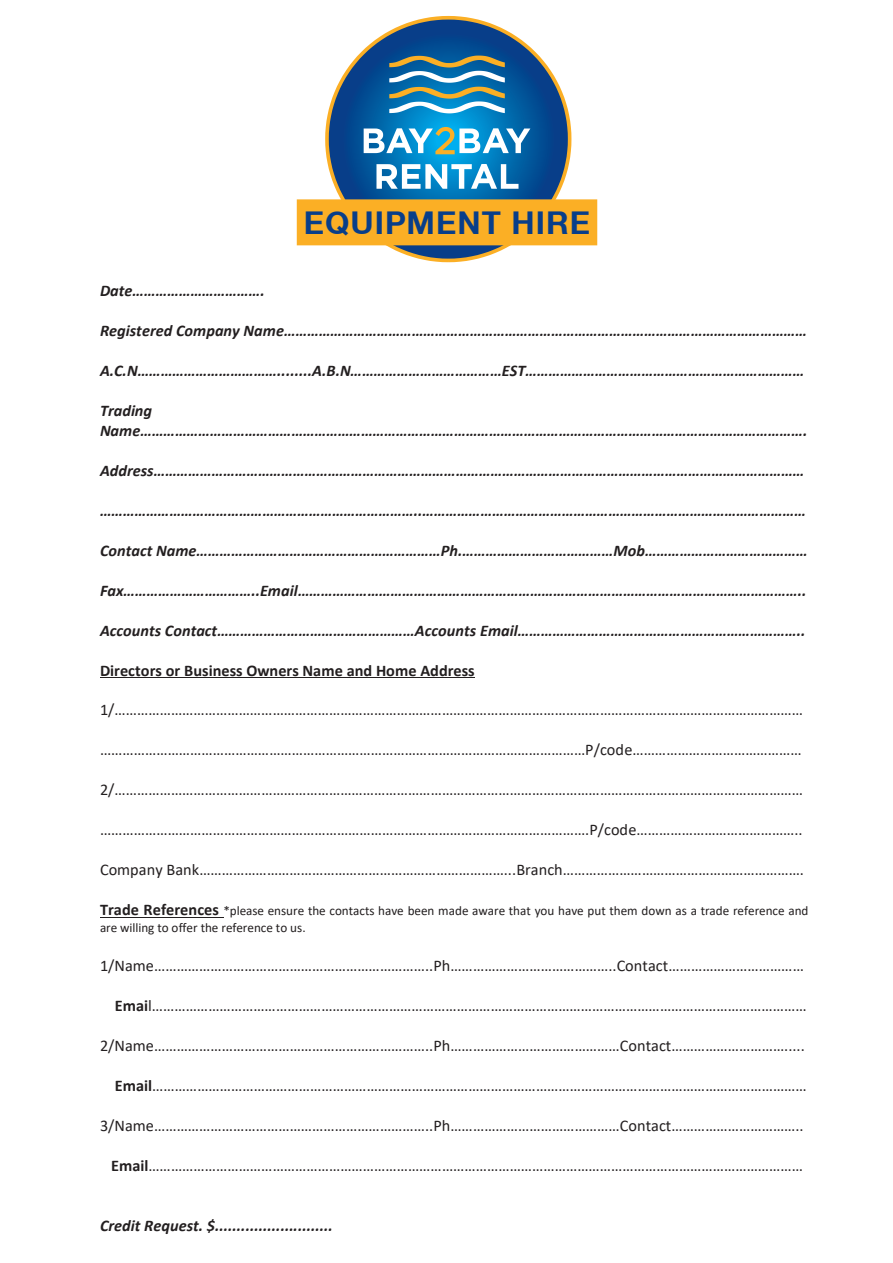
<style>
.page{position:relative;width:893px;height:1263px;background:#fff}
.page>*{position:absolute;margin:0;border:0;box-sizing:border-box;transform-origin:0 0}
.t1{font:700 31.35px "Helvetica Neue CE";letter-spacing:.035em;color:#083e89}
.t2{font:16.35px "Calibri";letter-spacing:.005em;color:#231f20}
.t3{font:italic 700 16.35px/20px "Calibri";color:#231f20}
.t4{font:700 16.35px "Calibri";letter-spacing:.005em;color:#231f20}
.t5{font:13.2px/16.8px "Calibri";letter-spacing:-.005em;color:#231f20}
.s1{font-weight:700;font-size:16.35px}
.s2{font-weight:700}
</style>
<div class="page">
<hr style="left:100px;top:677px;width:375px;height:1px;background:#231f20">
<hr style="left:100px;top:917px;width:123px;height:1px;background:#231f20">
<svg style="left:323px;top:15px;width:250px;height:248px"></svg>
<div style="left:297px;top:199px;width:300px;height:46px;background:#fbaf25"></div>
<svg style="left:364px;top:125px;width:166px;height:31px"></svg>
<svg style="left:376px;top:164px;width:142px;height:25px"></svg>
<svg style="left:389px;top:56px;width:116px;height:57px"></svg>
<h1 class="t1" style="left:304px;top:204px;width:288px">EQUIPMENT HIRE</h1>
<p class="t3" style="left:100px;top:280px;width:166px">Date…………………………….</p>
<p class="t3" style="left:100px;top:320px;width:708px">Registered Company Name………………………………………………………………………………………………………………………</p>
<p class="t3" style="left:100px;top:360px;width:706px">A.C.N………………………………........A.B.N…………………………………EST………………………………………………………………</p>
<p class="t3" style="left:100px;top:400px;width:709px">Trading<br>Name……………………………………………………………………………………………………………………………………………………….</p>
<p class="t3" style="left:100px;top:460px;width:706px">Address……………………………………………………………………………………………………………………………………………………</p>
<p class="t3" style="left:100px;top:500px;width:707px">………………………………………………………………………..………………………………………………………………………………………</p>
<p class="t3" style="left:100px;top:540px;width:709px">Contact Name………………………………………………………Ph.…………………………………Mob……………………………………</p>
<p class="t3" style="left:100px;top:580px;width:708px">Fax……………………………..Email…………………………………………………………………………………………………………………..</p>
<p class="t3" style="left:100px;top:620px;width:707px">Accounts Contact……………………………………………Accounts Email………………………………………………………………..</p>
<p class="t4" style="left:100px;top:659px;width:376px">Directors or Business Owners Name and Home Address</p>
<p class="t2" style="left:100px;top:699px;width:705px">1/…………………………………………………………………………………………………………………………………………………………………</p>
<p class="t2" style="left:100px;top:738px;width:703px">…………………………………………………………………………………………………………………P/code………………………………………</p>
<p class="t2" style="left:100px;top:778px;width:705px">2/…………………………………………………………………………………………………………………………………………………………………</p>
<p class="t2" style="left:100px;top:818px;width:704px">………………………………………………………………………………………………………………….P/code……………………………………..</p>
<p class="t2" style="left:100px;top:858px;width:705px">Company Bank………………………………………………………………………...Branch……………………………………………………….</p>
<p class="t5" style="left:100px;top:902px;width:710px"><span class="s1">Trade References</span> *please ensure the contacts have been made aware that you have put them down as a trade reference and are willing to offer the reference to us.</p>
<p class="t2" style="left:100px;top:954px;width:705px">1/Name………………………………………………………………..Ph……………………………………..Contact………………………………</p>
<p class="t2" style="left:115px;top:994px;width:693px"><span class="s2">Emai</span>l…………………………………………………………………………………………………………………………………………………………</p>
<p class="t2" style="left:100px;top:1034px;width:706px">2/Name………………………………………………………………..Ph………………………………………Contact………………………….....</p>
<p class="t2" style="left:115px;top:1074px;width:693px"><span class="s2">Email</span>…………………………………………………………………………………………………………………………………………………………</p>
<p class="t2" style="left:100px;top:1114px;width:705px">3/Name………………………………………………………………..Ph………………………………………Contact……………………………..</p>
<p class="t2" style="left:111px;top:1154px;width:693px"><span class="s2">Email</span>…………………………………………………………………………………………………………………………………………………………</p>
<p class="t3" style="left:100px;top:1214px;width:234px">Credit Request. $...........................</p>
</div>
